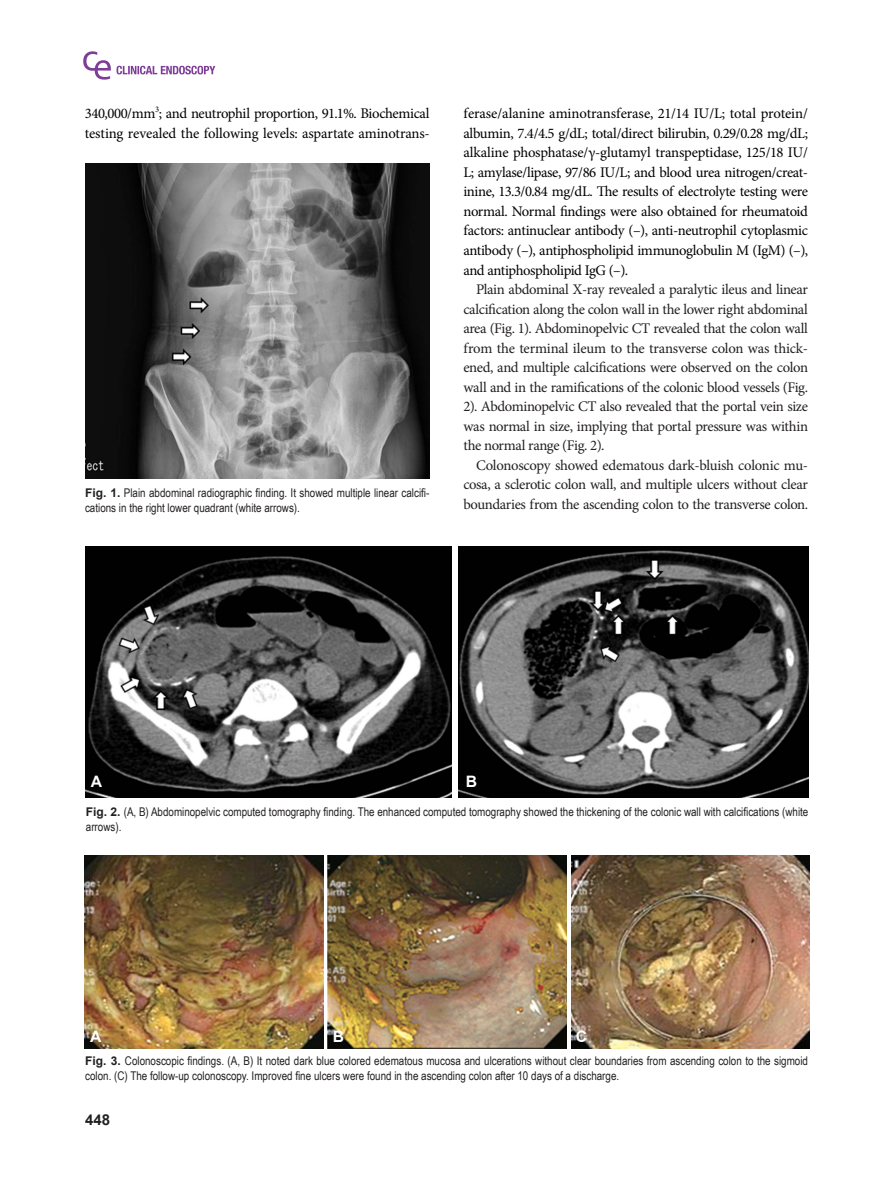
<style>
.page{position:relative;width:893px;height:1191px;background:#fff}
.page>*{position:absolute;margin:0;border:0;box-sizing:border-box;transform-origin:0 0}
.t1{font:700 15.75px "Arial";color:#fff}
.t2{font:700 15px "Arial";color:#231f20}
.본문{font:14.7px/19.5px "Minion Pro";letter-spacing:-.025em;color:#231f20;text-align:justify}
.본문-2{font:14.7px/19.5px "Minion Pro";letter-spacing:-.025em;color:#000;text-align:justify}
.표_타이틀{font:12px/15px "Arial Narrow";color:#231f20}
.그림_타이틀{font:12px/15px "Arial Narrow";color:#231f20}
.본문-3{font:8.55px "Minion Pro";color:#000}
.s1{font-family:"Arial";font-weight:700}
</style>
<div class="page">
<svg style="left:117px;top:66px;width:98px;height:8px"></svg>
<svg style="left:83px;top:51px;width:28px;height:29px"></svg>
<img style="left:85px;top:164px;width:344px;height:314px">
<img style="left:86px;top:546px;width:366px;height:251px">
<img style="left:459px;top:546px;width:350px;height:251px">
<img style="left:85px;top:855px;width:238px;height:193px">
<img style="left:328px;top:855px;width:238px;height:193px">
<img style="left:571px;top:855px;width:238px;height:193px">
<p class="본문-3" style="left:155px;top:103px;width:6px">3</p>
<p class="본문-2" style="left:85px;top:124px;width:346px">testing revealed the following levels: aspartate aminotrans-</p>
<p class="본문-2" style="left:85px;top:104px;width:346px">340,000/mm ; and neutrophil proportion, 91.1%. Biochemical</p>
<p class="그림_타이틀" style="left:85px;top:485px;width:346px"><span class="s1">Fig. 1.</span> Plain abdominal radiographic finding. It showed multiple linear calcifi&shy;cations in the right lower quadrant (white arrows).</p>
<p class="본문-2" style="left:463px;top:104px;width:346px">ferase/alanine aminotransferase, 21/14 IU/L; total protein/ albumin, 7.4/4.5 g/dL; total/direct bilirubin, 0.29/0.28 mg/dL; alkaline phosphatase/γ-glutamyl transpeptidase, 125/18 IU/ L; amylase/lipase, 97/86 IU/L; and blood urea nitrogen/creat&shy;inine, 13.3/0.84 mg/dL. The results of electrolyte testing were normal. Normal findings were also obtained for rheumatoid factors: antinuclear antibody (–), anti-neutrophil cytoplasmic antibody (–), antiphospholipid immunoglobulin M (IgM) (–), and antiphospholipid IgG (–).</p>
<p class="본문" style="left:463px;top:280px;width:346px;text-indent:13px">Plain abdominal X-ray revealed a paralytic ileus and linear calcification along the colon wall in the lower right abdominal area (Fig. 1). Abdominopelvic CT revealed that the colon wall from the terminal ileum to the transverse colon was thick&shy;ened, and multiple calcifications were observed on the colon wall and in the ramifications of the colonic blood vessels (Fig.<br>2). Abdominopelvic CT also revealed that the portal vein size was normal in size, implying that portal pressure was within the normal range (Fig. 2).</p>
<p class="본문" style="left:463px;top:455px;width:346px;text-indent:13px">Colonoscopy showed edematous dark-bluish colonic mu&shy;cosa, a sclerotic colon wall, and multiple ulcers without clear boundaries from the ascending colon to the transverse colon.</p>
<p class="t1" style="left:91px;top:771px;width:13px">A</p>
<p class="t1" style="left:466px;top:771px;width:13px">B</p>
<p class="표_타이틀" style="left:86px;top:803px;width:724px"><span class="s1">Fig. 2.</span> (A, B) Abdominopelvic computed tomography finding. The enhanced computed tomography showed the thickening of the colonic wall with calcifications (white arrows).</p>
<p class="t1" style="left:90px;top:1025px;width:13px">A</p>
<p class="t1" style="left:333px;top:1025px;width:13px">B</p>
<p class="t1" style="left:576px;top:1025px;width:13px">C</p>
<p class="표_타이틀" style="left:85px;top:1052px;width:724px"><span class="s1">Fig. 3.</span> Colonoscopic findings. (A, B) It noted dark blue colored edematous mucosa and ulcerations without clear boundaries from ascending colon to the sigmoid colon. (C) The follow-up colonoscopy. Improved fine ulcers were found in the ascending colon after 10 days of a discharge.</p>
<p class="t2" style="left:85px;top:1109px;width:27px">448</p>
</div>
